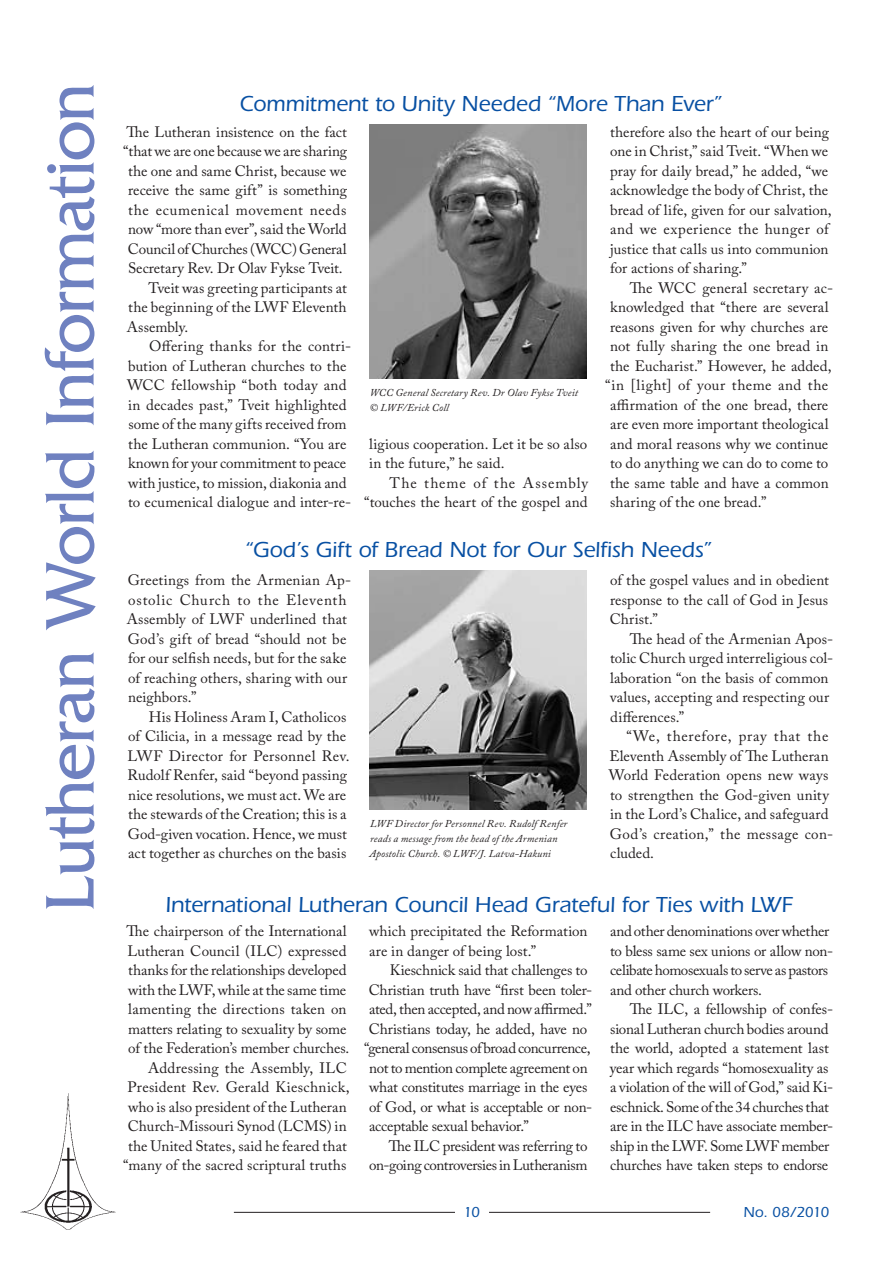
<style>
.page{position:relative;width:893px;height:1263px;background:#fff}
.page>*{position:absolute;margin:0;border:0;box-sizing:border-box;transform-origin:0 0}
.t1{font:72px "Friz Quadrata";letter-spacing:-.02em;color:#6f81c0}
.t2{font:500 22.5px "Itc Eras";letter-spacing:-.005em;color:#0850a3}
.t3{font:15px/19.5px "Adobe Caslon Pro";color:#231f20}
.t4{font:15px/19.5px "Adobe Caslon Pro";letter-spacing:-.025em;color:#231f20}
.t5{font:15px/19.5px "Adobe Caslon Pro";letter-spacing:.025em;color:#231f20;text-align:right}
.t6{font:15px "Adobe Caslon Pro";letter-spacing:-.02em;color:#231f20}
.t7{font:15px "Adobe Caslon Pro";letter-spacing:.03em;color:#231f20}
.t8{font:15px "Adobe Caslon Pro";letter-spacing:.04em;color:#231f20}
.t9{font:500 15px "Itc Eras";letter-spacing:-.07em;color:#0850a3}
.t10{font:italic 10.5px/15px "Adobe Caslon Pro";letter-spacing:.015em;color:#231f20}
</style>
<div class="page">
<hr style="left:489px;top:1212px;width:221px;height:1px;background:#231f20">
<hr style="left:234px;top:1212px;width:221px;height:1px;background:#231f20">
<img style="left:20px;top:1093px;width:96px;height:137px">
<img style="left:370px;top:124px;width:217px;height:254px">
<img style="left:370px;top:570px;width:217px;height:239px">
<h1 class="t1" style="left:30px;top:912px;width:830px;rotate:-90deg">Lutheran World Information</h1>
<h2 class="t2" style="left:239px;top:91px;width:484px">Commitment to Unity Needed “More Than Ever”</h2>
<p class="t3" style="left:127px;top:122px;width:222px">The Lutheran insistence on the fact</p>
<p class="t3" style="left:123px;top:141px;width:225px">“that we are one because we are sharing</p>
<p class="t3" style="left:128px;top:161px;width:220px">the one and same Christ, because we</p>
<p class="t3" style="left:128px;top:180px;width:220px">receive the same gift” is something</p>
<p class="t8" style="left:128px;top:201px;width:220px">the ecumenical movement needs</p>
<p class="t3" style="left:128px;top:219px;width:220px">now “more than ever”, said the World</p>
<p class="t6" style="left:128px;top:240px;width:220px">Council of Churches (WCC) General</p>
<p class="t3" style="left:128px;top:258px;width:216px">Secretary Rev. Dr Olav Fykse Tveit.</p>
<p class="t3" style="left:149px;top:278px;width:200px">Tveit was greeting participants at</p>
<p class="t3" style="left:128px;top:297px;width:220px">the beginning of the LWF Eleventh</p>
<p class="t3" style="left:127px;top:317px;width:63px">Assembly.</p>
<p class="t7" style="left:149px;top:337px;width:204px">Offering thanks for the contri-</p>
<p class="t3" style="left:128px;top:356px;width:220px">bution of Lutheran churches to the</p>
<p class="t3" style="left:127px;top:375px;width:221px">WCC fellowship “both today and</p>
<p class="t3" style="left:128px;top:395px;width:220px">in decades past,” Tveit highlighted</p>
<p class="t3" style="left:128px;top:414px;width:220px">some of the many gifts received from</p>
<p class="t3" style="left:128px;top:434px;width:220px">the Lutheran communion. “You are</p>
<p class="t3" style="left:128px;top:453px;width:220px">known for your commitment to peace</p>
<p class="t3" style="left:128px;top:473px;width:220px">with justice, to mission, diakonia and</p>
<p class="t3" style="left:128px;top:492px;width:224px">to ecumenical dialogue and inter-re-</p>
<p class="t3" style="left:610px;top:122px;width:223px">therefore also the heart of our being one in Christ,” said Tveit. “When we pray for daily bread,” he added, “we acknowledge the body of Christ, the bread of life, given for our salvation, and we experience the hunger of justice that calls us into communion for actions of sharing.”</p>
<p class="t3" style="left:630px;top:278px;width:205px">The WCC general secretary ac-</p>
<p class="t3" style="left:610px;top:297px;width:220px">knowledged that “there are several</p>
<p class="t3" style="left:610px;top:317px;width:220px">reasons given for why churches are</p>
<p class="t3" style="left:610px;top:336px;width:220px">not fully sharing the one bread in</p>
<p class="t3" style="left:610px;top:356px;width:223px">the Eucharist.” However, he added,</p>
<p class="t5" style="left:605px;top:375px;width:225px">“in [light] of your theme and the</p>
<p class="t3" style="left:610px;top:395px;width:220px">affirmation of the one bread, there</p>
<p class="t3" style="left:610px;top:414px;width:220px">are even more important theological</p>
<p class="t3" style="left:610px;top:434px;width:220px">and moral reasons why we continue</p>
<p class="t3" style="left:610px;top:453px;width:220px">to do anything we can do to come to</p>
<p class="t3" style="left:610px;top:473px;width:220px">the same table and have a common</p>
<p class="t3" style="left:610px;top:492px;width:158px">sharing of the one bread.”</p>
<h2 class="t2" style="left:245px;top:537px;width:468px">“God’s Gift of Bread Not for Our Selfish Needs”</h2>
<p class="t10" style="left:370px;top:385px;width:210px">WCC General Secretary Rev. Dr Olav Fykse Tveit © LWF/Erick Coll</p>
<p class="t3" style="left:369px;top:434px;width:220px">ligious cooperation. Let it be so also in the future,” he said.</p>
<p class="t5" style="left:364px;top:473px;width:225px">The theme of the Assembly “touches the heart of the gospel and</p>
<p class="t3" style="left:127px;top:570px;width:226px">Greetings from the Armenian Ap&shy;ostolic Church to the Eleventh<br>Assembly of LWF underlined that<br>God’s gift of bread “should not be for our selfish needs, but for the sake of reaching others, sharing with our neighbors.”</p>
<p class="t3" style="left:128px;top:707px;width:223px;text-indent:21px">His Holiness Aram I, Catholicos of Cilicia, in a message read by the LWF Director for Personnel Rev.<br>Rudolf Renfer, said “beyond passing nice resolutions, we must act. We are the stewards of the Creation; this is a God-given vocation. Hence, we must act together as churches on the basis</p>
<p class="t3" style="left:610px;top:570px;width:221px;text-align:justify">of the gospel values and in obedient response to the call of God in Jesus Christ.”</p>
<p class="t3" style="left:610px;top:629px;width:225px;text-indent:20px">The head of the Armenian Apos&shy;tolic Church urged interreligious col&shy;laboration “on the basis of common values, accepting and respecting our differences.”</p>
<p class="t3" style="left:609px;top:726px;width:226px;text-indent:17px">“We, therefore, pray that the<br>Eleventh Assembly of The Lutheran<br>World Federation opens new ways to strengthen the God-given unity in the Lord’s Chalice, and safeguard<br>God’s creation,” the message con&shy;cluded.</p>
<p class="t10" style="left:369px;top:816px;width:199px">LWF Director for Personnel Rev. Rudolf Renfer reads a message from the head of the Armenian<br>Apostolic Church. © LWF/J. Latva-Hakuni</p>
<h2 class="t2" style="left:165px;top:892px;width:629px">International Lutheran Council Head Grateful for Ties with LWF</h2>
<p class="t3" style="left:123px;top:921px;width:228px;text-align:right">The chairperson of the International Lutheran Council (ILC) expressed thanks for the relationships developed with the LWF, while at the same time lamenting the directions taken on matters relating to sexuality by some of the Federation’s member churches.<br>Addressing the Assembly, ILC President Rev. Gerald Kieschnick, who is also president of the Lutheran Church-Missouri Synod (LCMS) in the United States, said he feared that “many of the sacred scriptural truths</p>
<p class="t3" style="left:369px;top:921px;width:220px">which precipitated the Reformation are in danger of being lost.”</p>
<p class="t4" style="left:610px;top:921px;width:225px">and other denominations over whether to bless same sex unions or allow non&shy;celibate homosexuals to serve as pastors and other church workers.</p>
<p class="t3" style="left:610px;top:999px;width:225px;text-indent:20px">The ILC, a fellowship of confes&shy;sional Lutheran church bodies around the world, adopted a statement last year which regards “homosexuality as a violation of the will of God,” said Ki&shy;eschnick. Some of the 34 churches that are in the ILC have associate member&shy;ship in the LWF. Some LWF member churches have taken steps to endorse</p>
<p class="t3" style="left:390px;top:960px;width:199px">Kieschnick said that challenges to</p>
<p class="t3" style="left:369px;top:980px;width:225px">Christian truth have “first been toler-</p>
<p class="t6" style="left:369px;top:1000px;width:224px">ated, then accepted, and now affirmed.”</p>
<p class="t3" style="left:369px;top:1019px;width:220px">Christians today, he added, have no</p>
<p class="t4" style="left:364px;top:1038px;width:228px">“general consensus of broad concurrence,</p>
<p class="t4" style="left:369px;top:1058px;width:220px">not to mention complete agreement on</p>
<p class="t3" style="left:369px;top:1077px;width:220px">what constitutes marriage in the eyes</p>
<p class="t3" style="left:369px;top:1097px;width:224px">of God, or what is acceptable or non-</p>
<p class="t3" style="left:369px;top:1116px;width:161px">acceptable sexual behavior.”</p>
<p class="t3" style="left:389px;top:1136px;width:200px">The ILC president was referring to</p>
<p class="t4" style="left:369px;top:1155px;width:220px">on-going controversies in Lutheranism</p>
<p class="t9" style="left:463px;top:1203px;width:18px">10</p>
<p class="t9" style="left:744px;top:1203px;width:87px">No. 08/2010</p>
</div>
